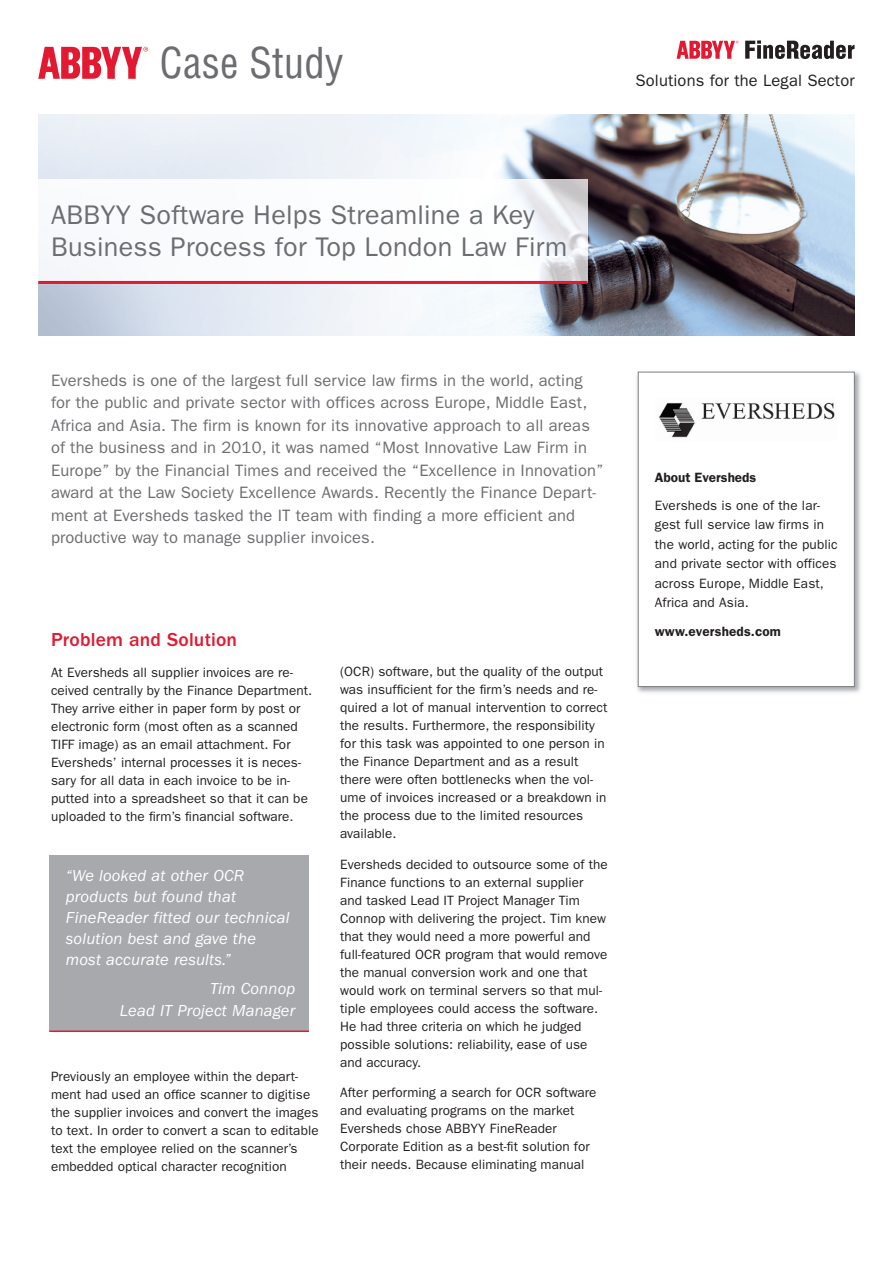
<style>
.page{position:relative;width:893px;height:1263px;background:#fff}
.page>*{position:absolute;margin:0;border:0;box-sizing:border-box;transform-origin:0 0}
.t1{font:43.2px "Helios Cond";color:#6c6d70}
.t2{font:27px/32.4px "ITC Franklin Gothic Std";letter-spacing:.01em;color:#6c6d70}
.t3{font:500 19.5px "ITC Franklin Gothic Std";letter-spacing:.01em;color:#e21931}
.t4{font:16.5px/22.5px "ITC Franklin Gothic Std";letter-spacing:.01em;color:#6c6d70}
.t5{font:italic 16.5px/21px "ITC Franklin Gothic Std";letter-spacing:.01em;color:#fff}
.t6{font:16.5px "ITC Franklin Gothic Std";letter-spacing:.01em;color:#231f20}
.t7{font:13.5px/18px "ITC Franklin Gothic Std";letter-spacing:.005em;color:#231f20}
.t8{font:600 13.5px "ITC Franklin Gothic Std";letter-spacing:.005em;color:#231f20}
</style>
<div class="page">
<img style="left:38px;top:115px;width:817px;height:221px">
<img style="left:637px;top:371px;width:224px;height:322px">
<div style="left:639px;top:372px;width:215px;height:314px;background:#fff"></div>
<div style="left:638px;top:372px;width:217px;height:315px;border:1px solid #808285"></div>
<svg style="left:38px;top:47px;width:110px;height:32px"></svg>
<img style="left:38px;top:179px;width:549px;height:102px">
<hr style="left:38px;top:281px;width:549px;height:3px;background:#e21931">
<svg style="left:745px;top:40px;width:109px;height:19px"></svg>
<svg style="left:677px;top:41px;width:61px;height:18px"></svg>
<img style="left:658px;top:402px;width:177px;height:36px">
<div style="left:50px;top:855px;width:259px;height:176px;background:#a8a9ad"></div>
<hr style="left:50px;top:1030px;width:259px;height:2px;background:#e21931">
<h1 class="t1" style="left:159px;top:47px;width:185px">Case Study</h1>
<p class="t6" style="left:635px;top:74px;width:221px">Solutions for the Legal Sector</p>
<h2 class="t2" style="left:51px;top:201px;width:518px">ABBYY Software Helps Streamline a Key<br>Business Process for Top London Law Firm</h2>
<p class="t4" style="left:51px;top:370px;width:554px">Eversheds is one of the largest full service law firms in the world, acting for the public and private sector with offices across Europe, Middle East, Africa and Asia. The firm is known for its innovative approach to all areas of the business and in 2010, it was named “Most Innovative Law Firm in Europe” by the Financial Times and received the “Excellence in Innovation” award at the Law Society Excellence Awards. Recently the Finance Depart&shy;ment at Eversheds tasked the IT team with finding a more efficient and productive way to manage supplier invoices.</p>
<h3 class="t3" style="left:51px;top:633px;width:188px">Problem and Solution</h3>
<p class="t7" style="left:51px;top:665px;width:263px">At Eversheds all supplier invoices are re&shy;ceived centrally by the Finance Department.<br>They arrive either in paper form by post or electronic form (most often as a scanned TIFF image) as an email attachment. For Eversheds’ internal processes it is neces&shy;sary for all data in each invoice to be in&shy;putted into a spreadsheet so that it can be uploaded to the firm’s financial software.</p>
<p class="t5" style="left:66px;top:866px;width:225px">“We looked at other OCR products but found that<br>FineReader fitted our technical solution best and gave the most accurate results.”</p>
<p class="t5" style="left:120px;top:980px;width:177px;text-align:right">Tim Connop<br>Lead IT Project Manager</p>
<p class="t7" style="left:51px;top:1068px;width:269px">Previously an employee within the depart&shy;ment had used an office scanner to digitise the supplier invoices and convert the images to text. In order to convert a scan to editable text the employee relied on the scanner’s embedded optical character recognition</p>
<p class="t7" style="left:340px;top:663px;width:269px">(OCR) software, but the quality of the output was insufficient for the firm’s needs and re&shy;quired a lot of manual intervention to correct the results. Furthermore, the responsibility for this task was appointed to one person in the Finance Department and as a result there were often bottlenecks when the vol&shy;ume of invoices increased or a breakdown in the process due to the limited resources available.</p>
<p class="t7" style="left:340px;top:856px;width:269px">Eversheds decided to outsource some of the Finance functions to an external supplier and tasked Lead IT Project Manager Tim Connop with delivering the project. Tim knew that they would need a more powerful and full-featured OCR program that would remove the manual conversion work and one that would work on terminal servers so that mul&shy;tiple employees could access the software.<br>He had three criteria on which he judged possible solutions: reliability, ease of use and accuracy.</p>
<p class="t7" style="left:340px;top:1085px;width:258px">After performing a search for OCR software and evaluating programs on the market Eversheds chose ABBYY FineReader Corporate Edition as a best-fit solution for their needs. Because eliminating manual</p>
<p class="t8" style="left:655px;top:473px;width:103px">About Eversheds</p>
<p class="t7" style="left:655px;top:497px;width:184px;line-height:19.5px">Eversheds is one of the lar&shy;gest full service law firms in the world, acting for the public and private sector with offices across Europe, Middle East,<br>Africa and Asia.</p>
<p class="t8" style="left:655px;top:626px;width:128px">www.eversheds.com</p>
</div>
